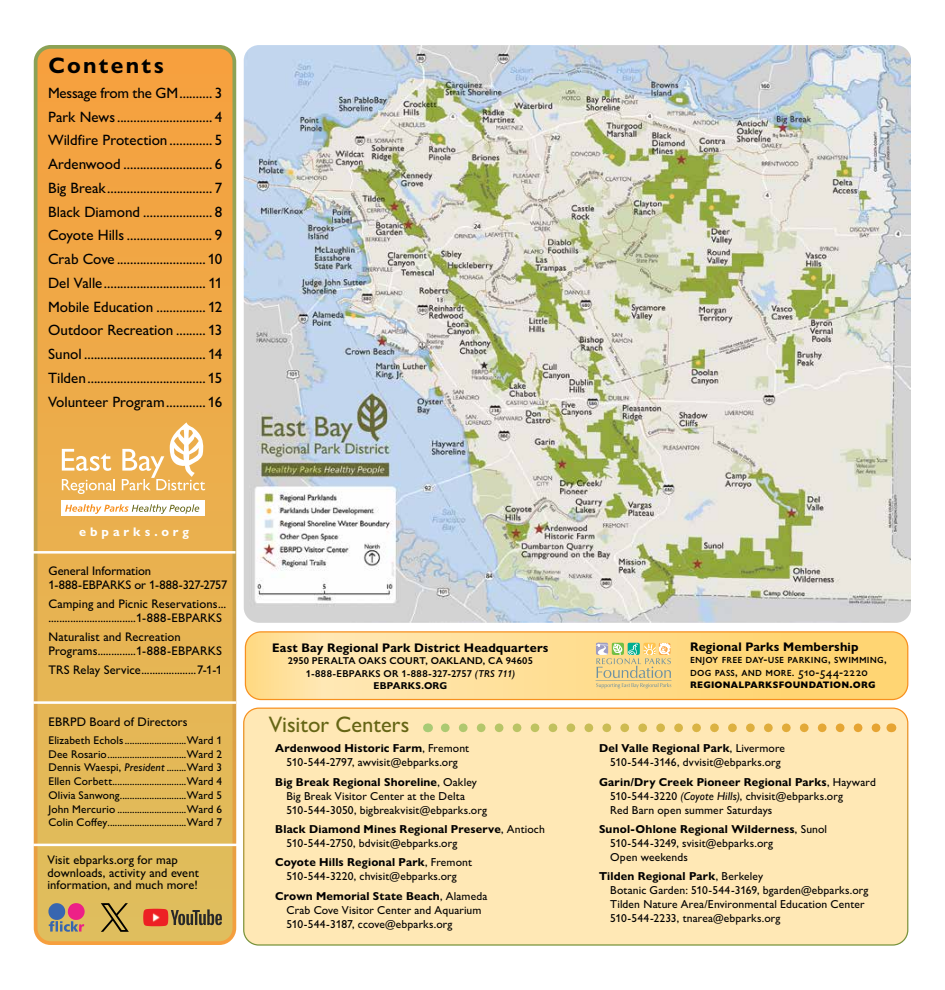
<style>
.page{position:relative;width:945px;height:990px;background:#fff}
.page>*{position:absolute;margin:0;border:0;box-sizing:border-box;transform-origin:0 0}
.t1{font:500 22.5px "Gill Sans Nova";letter-spacing:-.005em;color:#656515}
.t2{font:700 22.5px "Gill Sans Nova";color:#000}
.t3{font:500 15px/23.8px "Gill Sans Nova";color:#000;text-align:justify}
.t4{font:500 12.5px/12.5px "Gill Sans Nova";letter-spacing:.01em;color:#000}
.t5{font:700 12.5px "Gill Sans Nova";letter-spacing:.015em;color:#000}
.t6{font:700 12.5px "Gill Sans Nova";color:#fff}
.t7{font:500 11.5px/13.9px "Gill Sans Nova";letter-spacing:.01em;color:#000}
.t8{font:500 11.25px/13.8px "Gill Sans Nova";letter-spacing:.01em;color:#000;text-align:justify}
.t9{font:600 10px/12.5px "Gill Sans Nova";letter-spacing:.025em;color:#000;text-align:center}
.s1{font-style:italic}
.s2{font-weight:700}
</style>
<div class="page">
<div style="left:36px;top:47px;width:198px;height:896px;background:linear-gradient(to bottom,#f8a13d,#dcbb5e);border-radius:15px"></div>
<div style="left:34px;top:45px;width:202px;height:900px;border:4px solid #fff;border-radius:15px"></div>
<hr style="left:32px;top:551px;width:203px;height:3px;background:#fff">
<hr style="left:33px;top:701px;width:203px;height:3px;background:#fff">
<hr style="left:33px;top:844px;width:205px;height:2px;background:#fff">
<img style="left:101px;top:903px;width:28px;height:29px">
<img style="left:143px;top:909px;width:23px;height:17px">
<img style="left:48px;top:903px;width:27px;height:17px">
<div style="left:61px;top:501px;width:144px;height:15px;background:#fff"></div>
<svg style="left:62px;top:449px;width:49px;height:22px"></svg>
<svg style="left:62px;top:479px;width:53px;height:15px"></svg>
<svg style="left:122px;top:422px;width:83px;height:68px"></svg>
<svg style="left:65px;top:504px;width:134px;height:10px"></svg>
<img style="left:244px;top:45px;width:667px;height:578px">
<div style="left:244px;top:708px;width:664px;height:237px;background:#ffe8b5;border-radius:15px"></div>
<div style="left:243px;top:708px;width:665px;height:238px;border:1px solid #fff;border-radius:15px"></div>
<svg style="left:245px;top:633px;width:663px;height:67px"></svg>
<div style="left:245px;top:631px;width:663px;height:69px;border:1px solid #f7901e;border-radius:16px"></div>
<svg style="left:595px;top:643px;width:77px;height:46px"></svg>
<svg style="left:445px;top:723px;width:436px;height:9px"></svg>
<h1 class="t2" style="left:48px;top:51px;width:117px">Contents</h1>
<p class="t3" style="left:48px;top:81px;width:176px">Message from the GM.......... 3<br>Park News............................. 4<br>Wildfire Protection ............. 5<br>Ardenwood ........................... 6<br>Big Break................................ 7<br>Black Diamond ..................... 8<br>Coyote Hills .......................... 9<br>Crab Cove ........................... 10<br>Del Valle............................... 11<br>Mobile Education ............... 12<br>Outdoor Recreation ......... 13<br>Sunol ..................................... 14<br>Tilden.................................... 15<br>Volunteer Program............ 16</p>
<p class="t6" style="left:79px;top:524px;width:111px">ebparks.org</p>
<p class="t4" style="left:48px;top:564px;width:180px;line-height:13.8px">General Information<br>1-888-EBPARKS or 1-888-327-2757</p>
<p class="t4" style="left:48px;top:597px;width:179px;line-height:13.8px">Camping and Picnic Reservations... ................................1-888-EBPARKS</p>
<p class="t4" style="left:48px;top:630px;width:175px;line-height:13.8px">Naturalist and Recreation<br>Programs..............1-888-EBPARKS</p>
<p class="t4" style="left:48px;top:664px;width:175px">TRS Relay Service....................7-1-1</p>
<p class="t4" style="left:48px;top:716px;width:141px">EBRPD Board of Directors</p>
<p class="t8" style="left:48px;top:733px;width:175px">Elizabeth Echols.........................Ward 1<br>Dee Rosario................................Ward 2<br>Dennis Waespi, <span class="s1">President</span> ........Ward 3<br>Ellen Corbett..............................Ward 4<br>Olivia Sanwong...........................Ward 5<br>John Mercurio ............................Ward 6<br>Colin Coffey................................Ward 7</p>
<p class="t4" style="left:48px;top:854px;width:153px">Visit ebparks.org for map downloads, activity and event information, and much more!</p>
<p class="t5" style="left:272px;top:640px;width:278px">East Bay Regional Park District Headquarters</p>
<p class="t9" style="left:288px;top:655px;width:247px">2950 PERALTA OAKS COURT, OAKLAND, CA 94605<br>1-888-EBPARKS OR 1-888-327-2757 <span class="s1">(TRS 711)<br></span><span class="s2">EBPARKS.ORG</span></p>
<h1 class="t1" style="left:269px;top:711px;width:142px">Visitor Centers</h1>
<p class="t7" style="left:275px;top:741px;width:196px;text-align:center"><span class="s2">Ardenwood Historic Farm</span>, Fremont<br>510-544-2797, awvisit@ebparks.org</p>
<p class="t7" style="left:287px;top:775px;width:202px;text-indent:-11px"><span class="s2">Big Break Regional Shoreline</span>, Oakley<br>Big Break Visitor Center at the Delta<br>510-544-3050, bigbreakvisit@ebparks.org</p>
<p class="t7" style="left:287px;top:822px;width:260px;text-indent:-11px"><span class="s2">Black Diamond Mines Regional Preserve</span>, Antioch<br>510-544-2750, bdvisit@ebparks.org</p>
<p class="t7" style="left:275px;top:855px;width:198px;text-align:center"><span class="s2">Coyote Hills Regional Park</span>, Fremont<br>510-544-3220, chvisit@ebparks.org</p>
<p class="t7" style="left:287px;top:889px;width:202px;text-indent:-11px"><span class="s2">Crown Memorial State Beach</span>, Alameda<br>Crab Cove Visitor Center and Aquarium<br>510-544-3187, ccove@ebparks.org</p>
<p class="t5" style="left:690px;top:639px;width:170px">Regional Parks Membership</p>
<p class="t4" style="left:690px;top:653px;width:198px">enjoy free day-use parking, swimming, dog pass, and more. 510-544-2220</p>
<p class="t5" style="left:690px;top:676px;width:187px">regionalparksfoundation.org</p>
<p class="t7" style="left:599px;top:741px;width:188px;text-align:center"><span class="s2">Del Valle Regional Park</span>, Livermore<br>510-544-3146, dvvisit@ebparks.org</p>
<p class="t7" style="left:610px;top:775px;width:267px;text-indent:-11px"><span class="s2">Garin/Dry Creek Pioneer Regional Parks</span>, Hayward<br>510-544-3220 <span class="s1">(Coyote Hills)</span>, chvisit@ebparks.org<br>Red Barn open summer Saturdays</p>
<p class="t7" style="left:610px;top:822px;width:218px;text-indent:-11px"><span class="s2">Sunol-Ohlone Regional Wilderness</span>, Sunol<br>510-544-3249, svisit@ebparks.org<br>Open weekends</p>
<p class="t7" style="left:610px;top:869px;width:260px;text-indent:-11px"><span class="s2">Tilden Regional Park</span>, Berkeley<br>Botanic Garden: 510-544-3169, bgarden@ebparks.org Tilden Nature Area/Environmental Education Center 510-544-2233, tnarea@ebparks.org</p>
</div>
